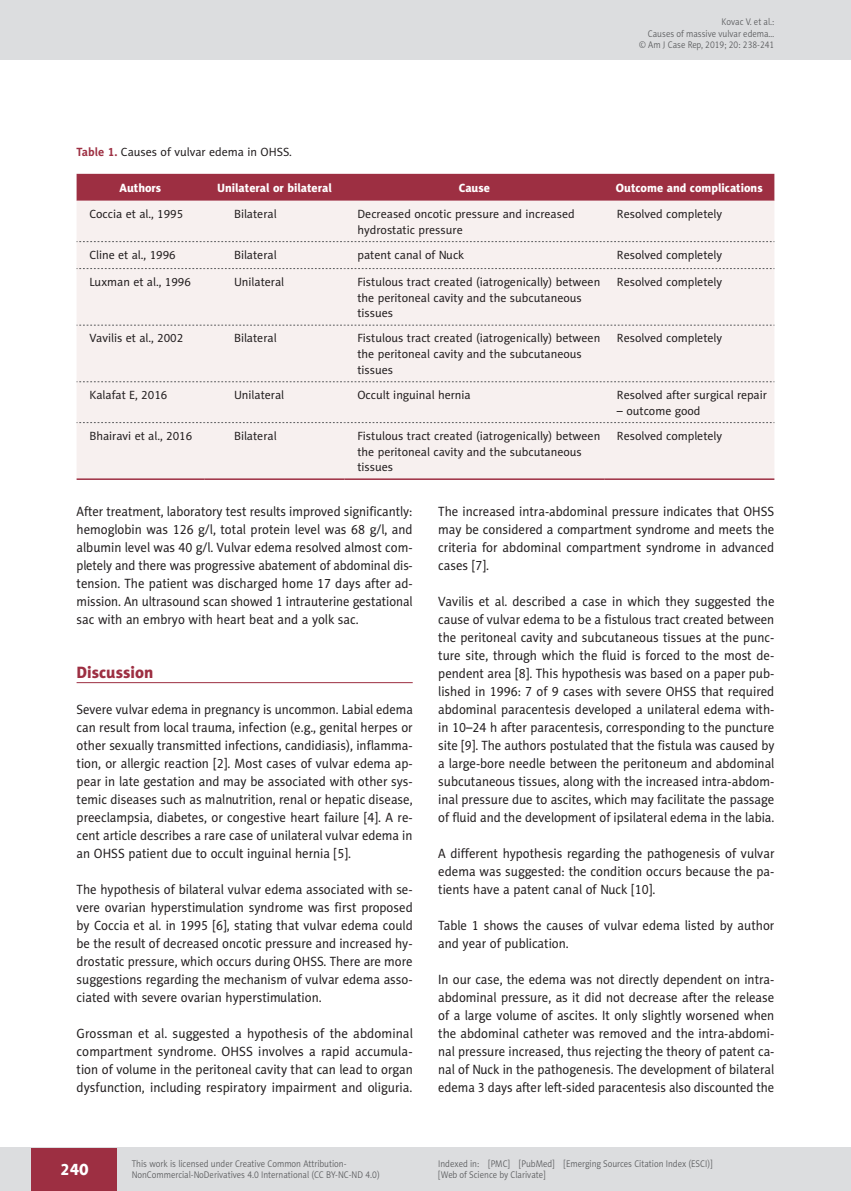
<style>
.page{position:relative;width:851px;height:1191px;background:#fff}
.page>*{position:absolute;margin:0;border:0;box-sizing:border-box;transform-origin:0 0}
.AJCR_Headline_1{font:16.5px "Naomi Sans EFN Heavy";color:#9d2f42}
.t1{font:16.5px "Naomi Sans EFN Heavy";color:#fff}
.AJCR_Body{font:13.5px/18px "Naomi Sans EFN";color:#231f20;text-align:justify;scale:.95 1}
.AJCR_Body-2{font:13.5px/18px "Naomi Sans EFN";color:#231f20;text-align:justify;scale:.94 1}
.AJCR_Body-3{font:13.5px/18px "Naomi Sans EFN";color:#231f20;text-align:justify;scale:.96 1}
.AJCR_Tabela_zawartos{font:12px/15.8px "Naomi Sans EFN";color:#231f20}
.AJCR_Tabela_Head{font:12px "Naomi Sans EFN Heavy";color:#fff}
.AJCR_Tabela_tytul{font:12px "Naomi Sans EFN";color:#231f20}
.AJCR_pagina_zywa{font:9.75px/11.2px "Naomi Sans EFN Light";color:#57585a;scale:.9 1}
.AJCR_pagina_sygnatur{font:9.75px "Naomi Sans EFN Light";color:#57585a;scale:.9 1}
.s1{font-weight:700;color:#9d2f42}
</style>
<div class="page">
<hr style="left:77px;top:682px;width:335px;height:1px;background:#9d2f42">
<div style="left:77px;top:174px;width:697px;height:27px;background:#9d2f42"></div>
<div style="left:77px;top:201px;width:697px;height:277px;background:#f7f0ef"></div>
<svg style="left:77px;top:241px;width:697px;height:1px"></svg>
<svg style="left:77px;top:268px;width:697px;height:1px"></svg>
<svg style="left:77px;top:325px;width:697px;height:1px"></svg>
<svg style="left:77px;top:381px;width:697px;height:1px"></svg>
<svg style="left:77px;top:422px;width:697px;height:1px"></svg>
<hr style="left:77px;top:478px;width:127px;height:2px;background:#9d2f42">
<hr style="left:204px;top:478px;width:140px;height:2px;background:#9d2f42">
<hr style="left:344px;top:478px;width:260px;height:2px;background:#9d2f42">
<hr style="left:604px;top:478px;width:170px;height:2px;background:#9d2f42">
<div style="left:0;top:1148px;width:850px;height:43px;background:#dcdddf"></div>
<div style="left:32px;top:1147px;width:85px;height:43px;background:#9d2f42"></div>
<div style="left:0;top:0;width:850px;height:60px;background:#dcdddf"></div>
<hr style="left:850px;top:0;width:1px;height:60px;background:#dcdddf">
<p class="AJCR_Tabela_tytul" style="left:77px;top:145px;width:217px"><span class="s1">Table 1.</span> Causes of vulvar edema in OHSS.</p>
<p class="AJCR_pagina_zywa" style="left:647px;top:16px;width:142px;text-align:right">Kovac V. et al.:<br>Causes of massive vulvar edema…</p>
<p class="AJCR_pagina_sygnatur" style="left:639px;top:39px;width:152px">© Am J Case Rep, 2019; 20: 238-241</p>
<p class="AJCR_Tabela_Head" style="left:119px;top:180px;width:43px">Authors</p>
<p class="AJCR_Tabela_Head" style="left:217px;top:180px;width:116px">Unilateral or bilateral</p>
<p class="AJCR_Tabela_Head" style="left:458px;top:180px;width:33px">Cause</p>
<p class="AJCR_Tabela_Head" style="left:615px;top:180px;width:148px">Outcome and complications</p>
<p class="AJCR_Tabela_zawartos" style="left:89px;top:206px;width:95px">Coccia et al., 1995</p>
<p class="AJCR_Tabela_zawartos" style="left:234px;top:206px;width:44px">Bilateral</p>
<p class="AJCR_Tabela_zawartos" style="left:357px;top:206px;width:219px">Decreased oncotic pressure and increased hydrostatic pressure</p>
<p class="AJCR_Tabela_zawartos" style="left:617px;top:206px;width:107px">Resolved completely</p>
<p class="AJCR_Tabela_zawartos" style="left:89px;top:247px;width:88px">Cline et al., 1996</p>
<p class="AJCR_Tabela_zawartos" style="left:234px;top:247px;width:44px">Bilateral</p>
<p class="AJCR_Tabela_zawartos" style="left:357px;top:247px;width:108px">patent canal of Nuck</p>
<p class="AJCR_Tabela_zawartos" style="left:617px;top:247px;width:107px">Resolved completely</p>
<p class="AJCR_Tabela_zawartos" style="left:89px;top:274px;width:103px">Luxman et al., 1996</p>
<p class="AJCR_Tabela_zawartos" style="left:234px;top:274px;width:52px">Unilateral</p>
<p class="AJCR_Tabela_zawartos" style="left:357px;top:274px;width:244px">Fistulous tract created (iatrogenically) between the peritoneal cavity and the subcutaneous tissues</p>
<p class="AJCR_Tabela_zawartos" style="left:617px;top:274px;width:107px">Resolved completely</p>
<p class="AJCR_Tabela_zawartos" style="left:89px;top:330px;width:95px">Vavilis et al., 2002</p>
<p class="AJCR_Tabela_zawartos" style="left:234px;top:330px;width:44px">Bilateral</p>
<p class="AJCR_Tabela_zawartos" style="left:357px;top:330px;width:244px">Fistulous tract created (iatrogenically) between the peritoneal cavity and the subcutaneous tissues</p>
<p class="AJCR_Tabela_zawartos" style="left:617px;top:330px;width:107px">Resolved completely</p>
<p class="AJCR_Tabela_zawartos" style="left:89px;top:387px;width:80px">Kalafat E, 2016</p>
<p class="AJCR_Tabela_zawartos" style="left:234px;top:387px;width:52px">Unilateral</p>
<p class="AJCR_Tabela_zawartos" style="left:357px;top:387px;width:115px">Occult inguinal hernia</p>
<p class="AJCR_Tabela_zawartos" style="left:617px;top:387px;width:151px">Resolved after surgical repair</p>
<p class="AJCR_Tabela_zawartos" style="left:617px;top:403px;width:85px">– outcome good</p>
<p class="AJCR_Tabela_zawartos" style="left:89px;top:428px;width:104px">Bhairavi et al., 2016</p>
<p class="AJCR_Tabela_zawartos" style="left:234px;top:428px;width:44px">Bilateral</p>
<p class="AJCR_Tabela_zawartos" style="left:357px;top:428px;width:244px">Fistulous tract created (iatrogenically) between the peritoneal cavity and the subcutaneous tissues</p>
<p class="AJCR_Tabela_zawartos" style="left:617px;top:428px;width:107px">Resolved completely</p>
<p class="AJCR_Body-2" style="left:77px;top:502px;width:359px">After treatment, laboratory test results improved significantly: hemoglobin was 126 g/l, total protein level was 68 g/l, and albumin level was 40 g/l. Vulvar edema resolved almost com&shy;pletely and there was progressive abatement of abdominal dis&shy;tension. The patient was discharged home 17 days after ad&shy;mission. An ultrasound scan showed 1 intrauterine gestational sac with an embryo with heart beat and a yolk sac.</p>
<p class="AJCR_Headline_1" style="left:77px;top:662px;width:78px">Discussion</p>
<p class="AJCR_Body-2" style="left:77px;top:700px;width:359px">Severe vulvar edema in pregnancy is uncommon. Labial edema can result from local trauma, infection (e.g., genital herpes or other sexually transmitted infections, candidiasis), inflamma&shy;tion, or allergic reaction [2]. Most cases of vulvar edema ap&shy;pear in late gestation and may be associated with other sys&shy;temic diseases such as malnutrition, renal or hepatic disease, preeclampsia, diabetes, or congestive heart failure [4]. A re&shy;cent article describes a rare case of unilateral vulvar edema in an OHSS patient due to occult inguinal hernia [5].</p>
<p class="AJCR_Body" style="left:77px;top:880px;width:355px">The hypothesis of bilateral vulvar edema associated with se&shy;vere ovarian hyperstimulation syndrome was first proposed by Coccia et al. in 1995 [6], stating that vulvar edema could be the result of decreased oncotic pressure and increased hy&shy;drostatic pressure, which occurs during OHSS. There are more suggestions regarding the mechanism of vulvar edema asso&shy;ciated with severe ovarian hyperstimulation.</p>
<p class="AJCR_Body-3" style="left:77px;top:1024px;width:352px">Grossman et al. suggested a hypothesis of the abdominal compartment syndrome. OHSS involves a rapid accumula&shy;tion of volume in the peritoneal cavity that can lead to organ dysfunction, including respiratory impairment and oliguria.</p>
<p class="AJCR_Body" style="left:438px;top:502px;width:355px">The increased intra-abdominal pressure indicates that OHSS may be considered a compartment syndrome and meets the criteria for abdominal compartment syndrome in advanced cases [7].</p>
<p class="AJCR_Body" style="left:438px;top:592px;width:355px">Vavilis et al. described a case in which they suggested the cause of vulvar edema to be a fistulous tract created between the peritoneal cavity and subcutaneous tissues at the punc&shy;ture site, through which the fluid is forced to the most de&shy;pendent area [8]. This hypothesis was based on a paper pub&shy;lished in 1996: 7 of 9 cases with severe OHSS that required abdominal paracentesis developed a unilateral edema with&shy;in 10–24 h after paracentesis, corresponding to the puncture site [9]. The authors postulated that the fistula was caused by a large-bore needle between the peritoneum and abdominal subcutaneous tissues, along with the increased intra-abdom&shy;inal pressure due to ascites, which may facilitate the passage of fluid and the development of ipsilateral edema in the labia.</p>
<p class="AJCR_Body" style="left:438px;top:844px;width:355px">A different hypothesis regarding the pathogenesis of vulvar edema was suggested: the condition occurs because the pa&shy;tients have a patent canal of Nuck [10].</p>
<p class="AJCR_Body" style="left:438px;top:916px;width:355px">Table 1 shows the causes of vulvar edema listed by author and year of publication.</p>
<p class="AJCR_Body" style="left:438px;top:970px;width:355px">In our case, the edema was not directly dependent on intra&shy;abdominal pressure, as it did not decrease after the release of a large volume of ascites. It only slightly worsened when the abdominal catheter was removed and the intra-abdomi&shy;nal pressure increased, thus rejecting the theory of patent ca&shy;nal of Nuck in the pathogenesis. The development of bilateral edema 3 days after left-sided paracentesis also discounted the</p>
<p class="t1" style="left:60px;top:1159px;width:30px">240</p>
<p class="AJCR_pagina_zywa" style="left:132px;top:1158px;width:277px">This work is licensed under Creative Common Attribution-<br>NonCommercial-NoDerivatives 4.0 International (CC BY-NC-ND 4.0)</p>
<p class="AJCR_pagina_zywa" style="left:438px;top:1158px;width:306px">Indexed in: [PMC] [PubMed] [Emerging Sources Citation Index (ESCI)] [Web of Science by Clarivate]</p>
</div>
